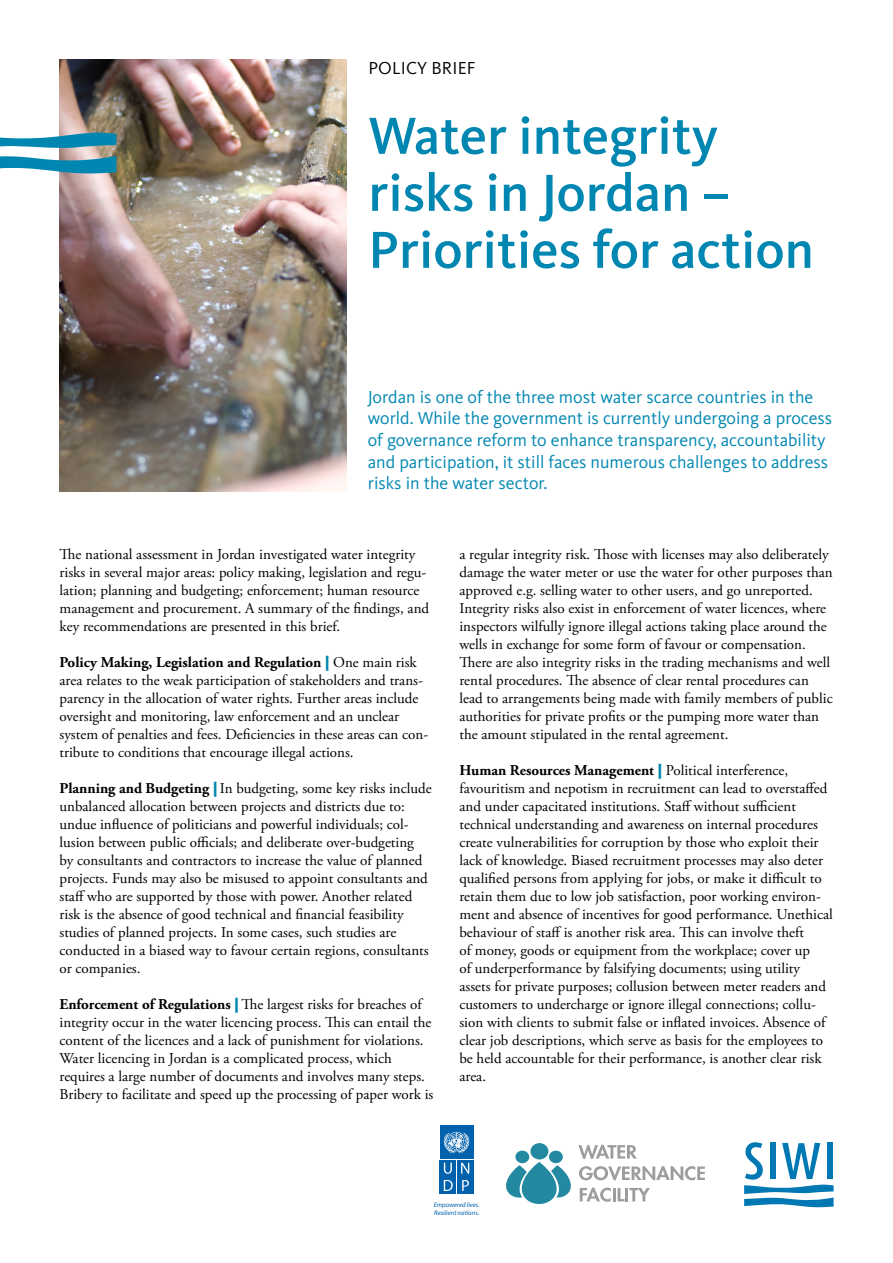
<style>
.page{position:relative;width:893px;height:1263px;background:#fff}
.page>*{position:absolute;margin:0;border:0;box-sizing:border-box;transform-origin:0 0}
.t1{font:500 54px/57px "Kievit OT";color:#0087b1}
.t2{font:18px/21.6px "Kievit OT";color:#0087b1}
.t3{font:18px "Kievit OT";letter-spacing:.01em;color:#000}
.t4{font:15px/18px "Adobe Garamond Pro";color:#000}
.t5{font:italic 6.6px/7.9px "Myriad Pro";color:#0061ad}
.s1{font-weight:700}
.s2{font-family:"Kievit OT";font-weight:900;color:#0087b1}
</style>
<div class="page">
<img style="left:60px;top:60px;width:287px;height:432px">
<svg style="left:0;top:156px;width:116px;height:17px"></svg>
<svg style="left:0;top:133px;width:116px;height:16px"></svg>
<svg style="left:744px;top:1142px;width:89px;height:65px"></svg>
<div style="left:827px;top:1143px;width:6px;height:36px;background:#0078b3"></div>
<svg style="left:578px;top:1145px;width:59px;height:14px"></svg>
<svg style="left:579px;top:1166px;width:126px;height:14px"></svg>
<svg style="left:580px;top:1187px;width:70px;height:15px"></svg>
<svg style="left:506px;top:1162px;width:65px;height:42px"></svg>
<div style="left:515px;top:1150px;width:14px;height:13px;background:#2389a1;border-radius:50%"></div>
<div style="left:549px;top:1150px;width:14px;height:13px;background:#2389a1;border-radius:50%"></div>
<div style="left:530px;top:1143px;width:18px;height:16px;background:#2389a1;border-radius:50%"></div>
<div style="left:440px;top:1160px;width:16px;height:16px;background:#0061ad"></div>
<svg style="left:444px;top:1163px;width:8px;height:11px"></svg>
<svg style="left:457px;top:1160px;width:16px;height:16px"></svg>
<svg style="left:461px;top:1163px;width:8px;height:10px"></svg>
<div style="left:457px;top:1177px;width:16px;height:17px;background:#0061ad"></div>
<svg style="left:462px;top:1180px;width:7px;height:11px"></svg>
<div style="left:440px;top:1177px;width:16px;height:17px;background:#0061ad"></div>
<svg style="left:444px;top:1180px;width:9px;height:11px"></svg>
<div style="left:440px;top:1125px;width:33px;height:34px;background:#0061ad"></div>
<svg style="left:444px;top:1132px;width:25px;height:21px"></svg>
<p class="t3" style="left:368px;top:58px;width:109px">POLICY BRIEF</p>
<h1 class="t1" style="left:368px;top:108px;width:447px">Water integrity risks in Jordan –<br>Priorities for action</h1>
<p class="t2" style="left:368px;top:386px;width:466px">Jordan is one of the three most water scarce countries in the world. While the government is currently undergoing a process of governance reform to enhance transparency, accountability and participation, it still faces numerous challenges to address risks in the water sector.</p>
<p class="t4" style="left:60px;top:546px;width:371px">The national assessment in Jordan investigated water integrity risks in several major areas: policy making, legislation and regu&shy;lation; planning and budgeting; enforcement; human resource management and procurement. A summary of the findings, and key recommendations are presented in this brief.</p>
<p class="t4" style="left:60px;top:654px;width:370px"><span class="s1">Policy Making, Legislation and Regulation</span> <span class="s2">|</span> One main risk area relates to the weak participation of stakeholders and trans&shy;parency in the allocation of water rights. Further areas include oversight and monitoring, law enforcement and an unclear system of penalties and fees. Deficiencies in these areas can con&shy;tribute to conditions that encourage illegal actions.</p>
<p class="t4" style="left:60px;top:780px;width:374px"><span class="s1">Planning and Budgeting</span> <span class="s2">|</span> In budgeting, some key risks include unbalanced allocation between projects and districts due to: undue influence of politicians and powerful individuals; col&shy;lusion between public officials; and deliberate over-budgeting<br>by consultants and contractors to increase the value of planned projects. Funds may also be misused to appoint consultants and staff who are supported by those with power. Another related risk is the absence of good technical and financial feasibility studies of planned projects. In some cases, such studies are conducted in a biased way to favour certain regions, consultants or companies.</p>
<p class="t4" style="left:60px;top:996px;width:375px"><span class="s1">Enforcement of Regulations</span> <span class="s2">|</span> The largest risks for breaches of integrity occur in the water licencing process. This can entail the content of the licences and a lack of punishment for violations.<br>Water licencing in Jordan is a complicated process, which requires a large number of documents and involves many steps.<br>Bribery to facilitate and speed up the processing of paper work is</p>
<p class="t4" style="left:459px;top:546px;width:375px">a regular integrity risk. Those with licenses may also deliberately damage the water meter or use the water for other purposes than approved e.g. selling water to other users, and go unreported.<br>Integrity risks also exist in enforcement of water licences, where inspectors wilfully ignore illegal actions taking place around the wells in exchange for some form of favour or compensation.<br>There are also integrity risks in the trading mechanisms and well rental procedures. The absence of clear rental procedures can lead to arrangements being made with family members of public authorities for private profits or the pumping more water than the amount stipulated in the rental agreement.</p>
<p class="t4" style="left:459px;top:762px;width:375px"><span class="s1">Human Resources Management</span> <span class="s2">|</span> Political interference, favouritism and nepotism in recruitment can lead to overstaffed and under capacitated institutions. Staff without sufficient technical understanding and awareness on internal procedures create vulnerabilities for corruption by those who exploit their lack of knowledge. Biased recruitment processes may also deter qualified persons from applying for jobs, or make it difficult to retain them due to low job satisfaction, poor working environ&shy;ment and absence of incentives for good performance. Unethical behaviour of staff is another risk area. This can involve theft<br>of money, goods or equipment from the workplace; cover up<br>of underperformance by falsifying documents; using utility assets for private purposes; collusion between meter readers and customers to undercharge or ignore illegal connections; collu&shy;sion with clients to submit false or inflated invoices. Absence of clear job descriptions, which serve as basis for the employees to be held accountable for their performance, is another clear risk area.</p>
<p class="t5" style="left:434px;top:1200px;width:47px">Empowered lives.<br>Resilient nations.</p>
</div>
